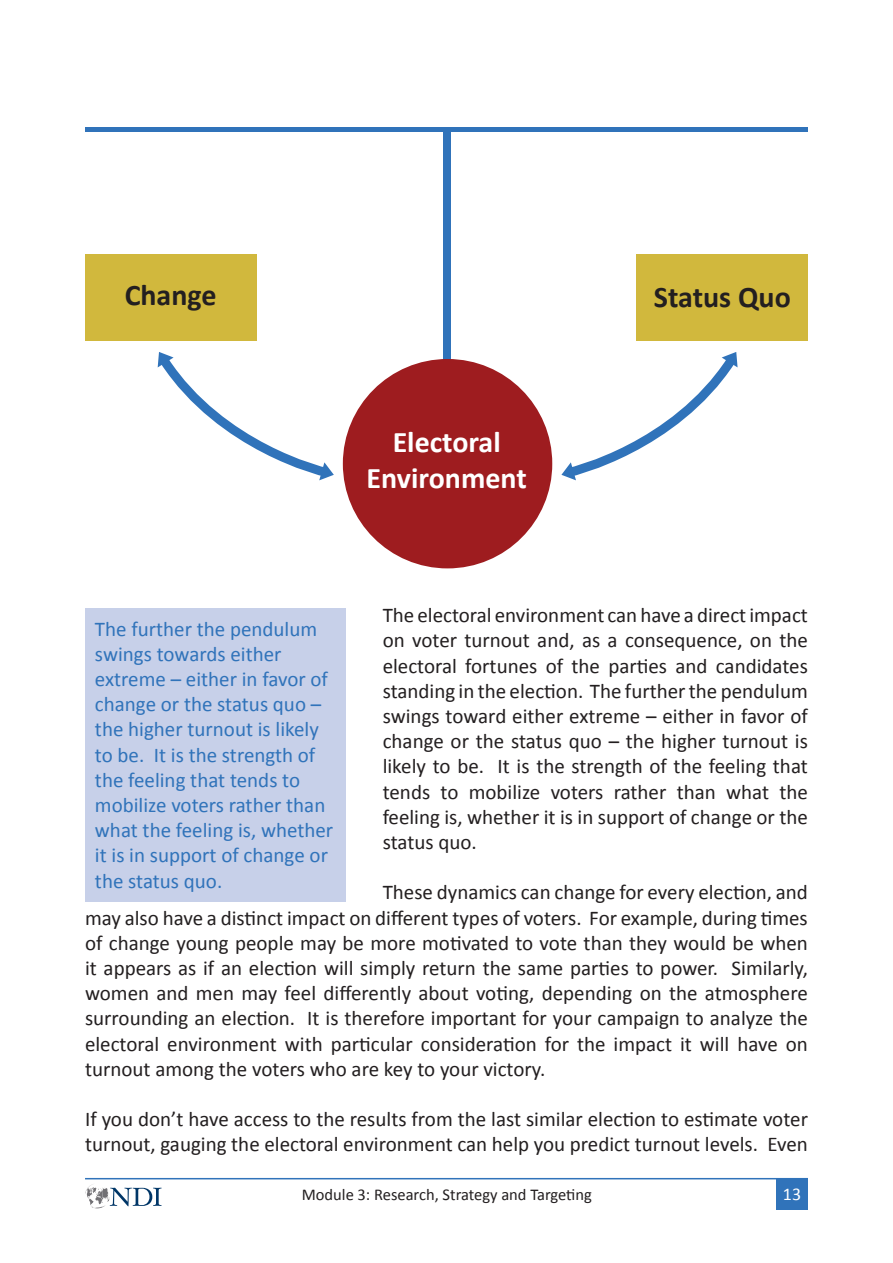
<style>
.page{position:relative;width:893px;height:1263px;background:#fff}
.page>*{position:absolute;margin:0;border:0;box-sizing:border-box;transform-origin:0 0}
.Main_Title{font:700 30px "Calibri";color:#fff}
.Main_Title-2{font:700 30px "Calibri";color:#231f20}
.t1{font:21px/25.2px "Calibri";color:#231f20;text-align:justify}
.t2{font:21px/25.2px "Calibri";color:#3073ba}
.t3{font:18px "Calibri";color:#fff}
.t4{font:16.5px "Calibri";color:#231f20}
</style>
<div class="page">
<div style="left:776px;top:1178px;width:32px;height:32px;background:#3073ba"></div>
<hr style="left:85px;top:1178px;width:723px;height:1px;background:#3073ba">
<svg style="left:85px;top:1184px;width:77px;height:24px"></svg>
<div style="left:443px;top:128px;width:8px;height:275px;background:#3073ba"></div>
<div style="left:343px;top:359px;width:209px;height:209px;background:#9e1c1f;border-radius:50%"></div>
<hr style="left:85px;top:128px;width:723px;height:4px;background:#3073ba">
<div style="left:636px;top:254px;width:172px;height:87px;background:#d1b83d"></div>
<div style="left:85px;top:254px;width:172px;height:87px;background:#d1b83d"></div>
<svg style="left:561px;top:352px;width:177px;height:129px"></svg>
<svg style="left:157px;top:352px;width:177px;height:129px"></svg>
<div style="left:85px;top:608px;width:261px;height:293px;background:#c7d0e9"></div>
<p class="Main_Title-2" style="left:125px;top:277px;width:93px">Change</p>
<p class="Main_Title-2" style="left:654px;top:278px;width:138px">Status Quo</p>
<p class="Main_Title" style="left:393px;top:423px;width:110px">Electoral</p>
<p class="Main_Title" style="left:367px;top:459px;width:162px">Environment</p>
<p class="t1" style="left:383px;top:602px;width:427px">The electoral environment can have a direct impact on voter turnout and, as a consequence, on the electoral fortunes of the parties and candidates standing in the election. The further the pendulum swings toward either extreme – either in favor of change or the status quo – the higher turnout is likely to be. It is the strength of the feeling that tends to mobilize voters rather than what the feeling is, whether it is in support of change or the status quo.</p>
<p class="t1" style="left:85px;top:879px;width:724px;text-indent:298px">These dynamics can change for every election, and may also have a distinct impact on different types of voters. For example, during times of change young people may be more motivated to vote than they would be when it appears as if an election will simply return the same parties to power. Similarly, women and men may feel differently about voting, depending on the atmosphere surrounding an election. It is therefore important for your campaign to analyze the electoral environment with particular consideration for the impact it will have on turnout among the voters who are key to your victory.</p>
<p class="t1" style="left:85px;top:1106px;width:724px">If you don’t have access to the results from the last similar election to estimate voter turnout, gauging the electoral environment can help you predict turnout levels. Even</p>
<p class="t4" style="left:302px;top:1184px;width:292px">Module 3: Research, Strategy and Targeting</p>
<p class="t3" style="left:783px;top:1183px;width:20px">13</p>
<p class="t2" style="left:95px;top:615px;width:240px">The further the pendulum swings towards either extreme – either in favor of change or the status quo – the higher turnout is likely to be. It is the strength of the feeling that tends to mobilize voters rather than what the feeling is, whether it is in support of change or the status quo.</p>
</div>
